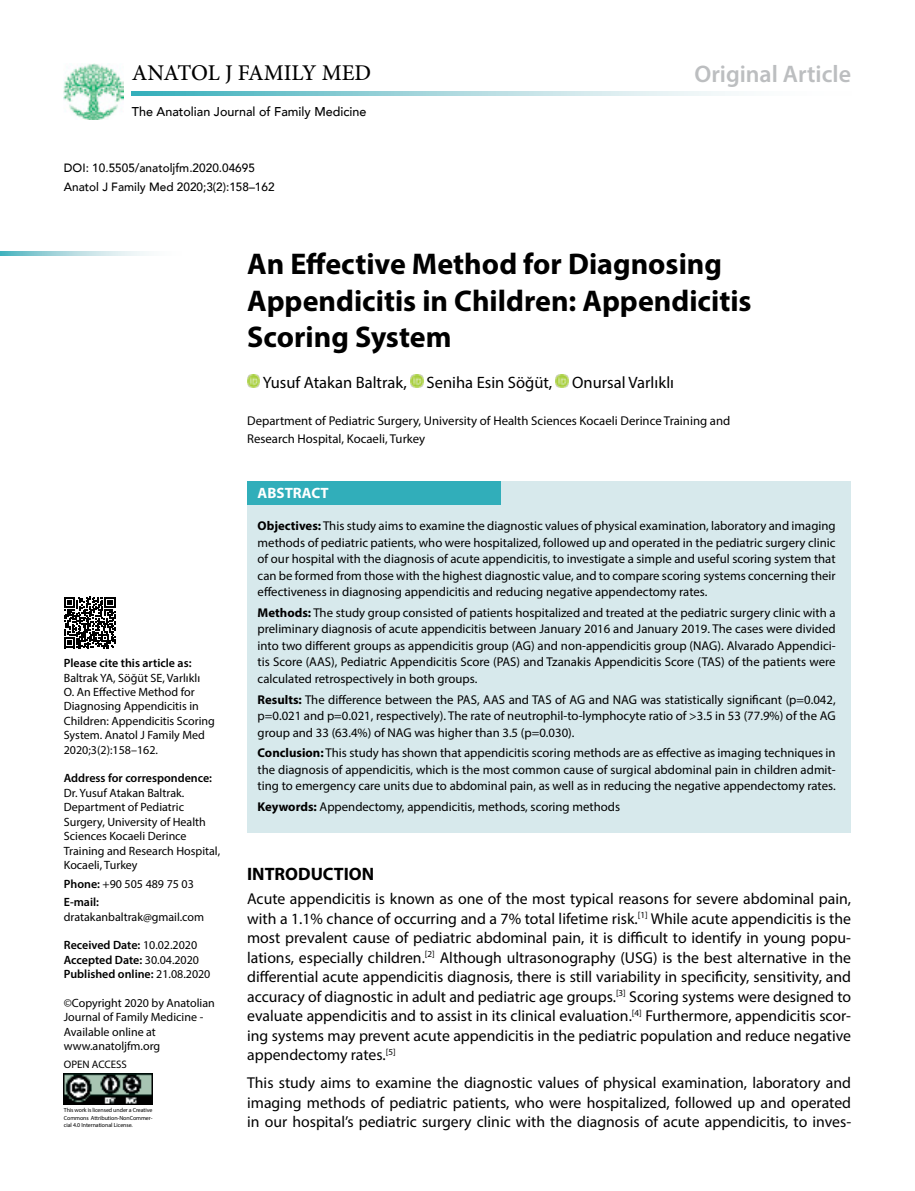
<style>
.page{position:relative;width:915px;height:1191px;background:#fff}
.page>*{position:absolute;margin:0;border:0;box-sizing:border-box;transform-origin:0 0}
.t1{font:700 30px/36px "Myriad Pro";color:#000}
.t2{font:600 24px "Myriad Pro";color:#bcbec0}
.t3{font:500 22.5px "Minion Pro";letter-spacing:-.005em;color:#000}
.t4{font:700 18px "Myriad Pro";color:#000}
.t5{font:16.5px "Myriad Pro";color:#000}
.t6{font:15.75px/19.5px "Myriad Pro";color:#000;text-align:justify}
.t7{font:700 15px "Myriad Pro";color:#fff}
.t8{font:12.75px/16.5px "Myriad Pro";color:#000;text-align:justify}
.t9{font:500 12.75px "Avenir";color:#000}
.t10{font:12px/14.4px "Myriad Pro";color:#000}
.t11{font:600 12px/14.4px "Myriad Pro";color:#000}
.t12{font:500 12px/19.5px "Avenir";color:#000}
.t13{font:10.95px "Myriad Pro";color:#000}
.t14{font:6px/7.5px "Myriad Pro";letter-spacing:-.01em;color:#000;text-align:justify}
.s1{font-weight:400}
.s2{font-weight:700}
</style>
<div class="page">
<svg style="left:64px;top:597px;width:51px;height:51px"></svg>
<img style="left:64px;top:64px;width:59px;height:55px">
<div style="left:247px;top:481px;width:603px;height:351px;background:#d7e9ec"></div>
<div style="left:247px;top:481px;width:253px;height:23px;background:#31aeba"></div>
<svg style="left:247px;top:375px;width:13px;height:12px"></svg>
<svg style="left:410px;top:375px;width:13px;height:12px"></svg>
<svg style="left:555px;top:375px;width:13px;height:12px"></svg>
<svg style="left:132px;top:92px;width:599px;height:3px;background:#9fd5db"></svg>
<svg style="left:0;top:252px;width:147px;height:3px"></svg>
<img style="left:64px;top:1073px;width:88px;height:31px">
<h3 class="t3" style="left:132px;top:58px;width:241px">ANATOL J FAMILY MED</h3>
<h2 class="t2" style="left:694px;top:58px;width:158px">Original Article</h2>
<p class="t9" style="left:132px;top:101px;width:236px">The Anatolian Journal of Family Medicine</p>
<p class="t12" style="left:64px;top:157px;width:212px">DOI: 10.5505/anatoljfm.2020.04695<br>Anatol J Family Med 2020;3(2):158–162</p>
<h1 class="t1" style="left:247px;top:245px;width:506px">An Effective Method for Diagnosing<br>Appendicitis in Children: Appendicitis<br>Scoring System</h1>
<p class="t5" style="left:262px;top:372px;width:413px">Yusuf Atakan Baltrak, Seniha Esin Söğüt, Onursal Varlıklı</p>
<p class="t8" style="left:247px;top:412px;width:484px;line-height:18px">Department of Pediatric Surgery, University of Health Sciences Kocaeli Derince Training and<br>Research Hospital, Kocaeli, Turkey</p>
<p class="t11" style="left:64px;top:655px;width:129px">Please cite this article as:</p>
<p class="t10" style="left:64px;top:670px;width:153px">Baltrak YA, Söğüt SE, Varlıklı<br>O. An Effective Method for<br>Diagnosing Appendicitis in<br>Children: Appendicitis Scoring<br>System. Anatol J Family Med<br>2020;3(2):158–162.</p>
<p class="t11" style="left:64px;top:771px;width:150px">Address for correspondence:</p>
<p class="t10" style="left:64px;top:785px;width:158px">Dr. Yusuf Atakan Baltrak.<br>Department of Pediatric<br>Surgery, University of Health<br>Sciences Kocaeli Derince<br>Training and Research Hospital,<br>Kocaeli, Turkey</p>
<p class="t11" style="left:64px;top:874px;width:131px;line-height:18.6px">Phone: <span class="s1">+90 505 489 75 03<br></span>E-mail:</p>
<p class="t10" style="left:64px;top:909px;width:142px">dratakanbaltrak@gmail.com</p>
<p class="t11" style="left:64px;top:938px;width:148px">Received Date: <span class="s1">10.02.2020<br></span>Accepted Date: <span class="s1">30.04.2020<br></span>Published online: <span class="s1">21.08.2020</span></p>
<p class="t10" style="left:64px;top:995px;width:152px">©Copyright 2020 by Anatolian<br>Journal of Family Medicine -<br>Available online at www.anatoljfm.org</p>
<p class="t13" style="left:64px;top:1057px;width:65px">OPEN ACCESS</p>
<p class="t14" style="left:64px;top:1106px;width:90px">This work is licensed under a Creative Commons Attribution-NonCommer&shy;cial 4.0 International License.</p>
<p class="t7" style="left:257px;top:483px;width:73px">ABSTRACT</p>
<p class="t8" style="left:257px;top:517px;width:579px"><span class="s2">Objectives:</span> This study aims to examine the diagnostic values of physical examination, laboratory and imaging methods of pediatric patients, who were hospitalized, followed up and operated in the pediatric surgery clinic of our hospital with the diagnosis of acute appendicitis, to investigate a simple and useful scoring system that can be formed from those with the highest diagnostic value, and to compare scoring systems concerning their effectiveness in diagnosing appendicitis and reducing negative appendectomy rates.</p>
<p class="t8" style="left:257px;top:604px;width:579px"><span class="s2">Methods:</span> The study group consisted of patients hospitalized and treated at the pediatric surgery clinic with a preliminary diagnosis of acute appendicitis between January 2016 and January 2019. The cases were divided into two different groups as appendicitis group (AG) and non-appendicitis group (NAG). Alvarado Appendici&shy;tis Score (AAS), Pediatric Appendicitis Score (PAS) and Tzanakis Appendicitis Score (TAS) of the patients were calculated retrospectively in both groups.</p>
<p class="t8" style="left:257px;top:691px;width:579px"><span class="s2">Results:</span> The difference between the PAS, AAS and TAS of AG and NAG was statistically significant (p=0.042, p=0.021 and p=0.021, respectively). The rate of neutrophil-to-lymphocyte ratio of &gt;3.5 in 53 (77.9%) of the AG group and 33 (63.4%) of NAG was higher than 3.5 (p=0.030).</p>
<p class="t8" style="left:257px;top:744px;width:579px"><span class="s2">Conclusion:</span> This study has shown that appendicitis scoring methods are as effective as imaging techniques in the diagnosis of appendicitis, which is the most common cause of surgical abdominal pain in children admit&shy;ting to emergency care units due to abdominal pain, as well as in reducing the negative appendectomy rates.</p>
<p class="t8" style="left:257px;top:798px;width:364px"><span class="s2">Keywords:</span> Appendectomy, appendicitis, methods, scoring methods</p>
<h3 class="t4" style="left:247px;top:862px;width:129px">INTRODUCTION</h3>
<p class="t6" style="left:247px;top:888px;width:605px">Acute appendicitis is known as one of the most typical reasons for severe abdominal pain, with a 1.1% chance of occurring and a 7% total lifetime risk.<sup>[1]</sup> While acute appendicitis is the most prevalent cause of pediatric abdominal pain, it is difficult to identify in young popu&shy;lations, especially children.<sup>[2]</sup> Although ultrasonography (USG) is the best alternative in the differential acute appendicitis diagnosis, there is still variability in specificity, sensitivity, and accuracy of diagnostic in adult and pediatric age groups.<sup>[3]</sup> Scoring systems were designed to evaluate appendicitis and to assist in its clinical evaluation.<sup>[4]</sup> Furthermore, appendicitis scor&shy;ing systems may prevent acute appendicitis in the pediatric population and reduce negative appendectomy rates.<sup>[5]</sup></p>
<p class="t6" style="left:247px;top:1072px;width:605px">This study aims to examine the diagnostic values of physical examination, laboratory and imaging methods of pediatric patients, who were hospitalized, followed up and operated in our hospital’s pediatric surgery clinic with the diagnosis of acute appendicitis, to inves-</p>
</div>
